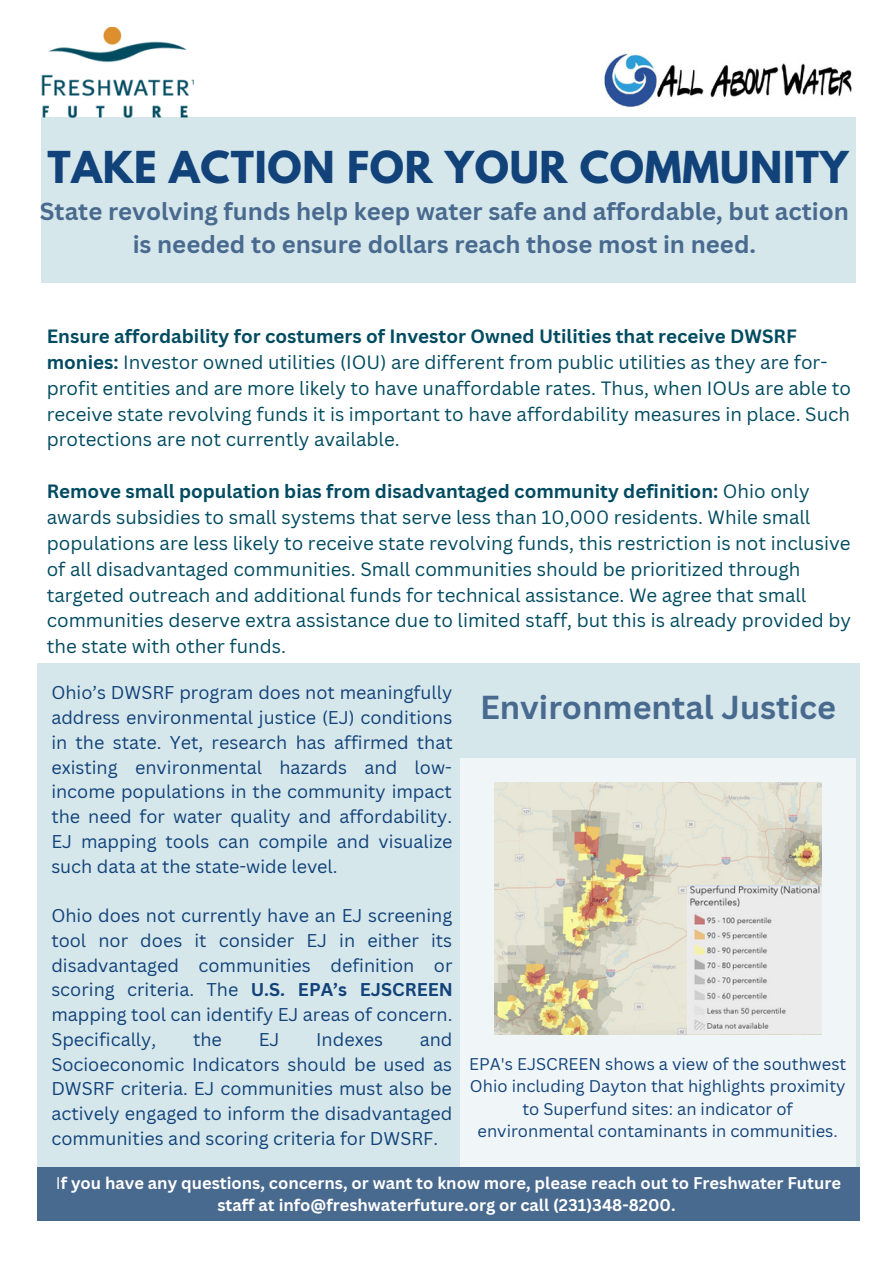
<style>
.page{position:relative;width:893px;height:1264px;background:#fff}
.page>*{position:absolute;margin:0;border:0;box-sizing:border-box;transform-origin:0 0}
.t1{font:700 39px "League Spartan";letter-spacing:.02em;color:#114279}
.t2{font:700 32.25px "Canva Sans";color:#496a8f}
.t3{font:700 24px/32.5px "Canva Sans";color:#496a8f;text-align:center}
.t4{font:18.75px/25.8px "Canva Sans";color:#004b60}
.t5{font:18px/24.8px "Canva Sans";color:#114279;text-align:justify}
.t6{font:16.5px/22.5px "Canva Sans";color:#114279;text-align:center}
.t7{font:700 16.5px/22.5px "Canva Sans";color:#fff;text-align:center}
.s1{font-weight:700}
.s2{font-weight:400}
</style>
<div class="page">
<div style="left:37px;top:663px;width:822px;height:503px;background:#d6e7eb"></div>
<div style="left:41px;top:117px;width:814px;height:165px;background:#d6e7eb"></div>
<div style="left:460px;top:758px;width:395px;height:415px;background:#f0f6f8"></div>
<div style="left:37px;top:1166px;width:822px;height:54px;background:#496a8f"></div>
<img style="left:41px;top:27px;width:153px;height:91px">
<img style="left:604px;top:53px;width:248px;height:55px">
<img style="left:494px;top:782px;width:327px;height:252px">
<img style="left:687px;top:885px;width:134px;height:148px">
<p class="t1" style="left:47px;top:148px;width:802px">TAKE ACTION FOR YOUR COMMUNITY</p>
<p class="t3" style="left:40px;top:195px;width:810px">State revolving funds help keep water safe and affordable, but action is needed to ensure dollars reach those most in need.</p>
<p class="t4" style="left:47px;top:323px;width:805px"><span class="s1">Ensure affordability for costumers of Investor Owned Utilities that receive DWSRF monies:</span> Investor owned utilities (IOU) are different from public utilities as they are for&shy;profit entities and are more likely to have unaffordable rates. Thus, when IOUs are able to receive state revolving funds it is important to have affordability measures in place. Such protections are not currently available.</p>
<p class="t4" style="left:47px;top:478px;width:805px"><span class="s1">Remove small population bias from disadvantaged community definition:</span> Ohio only awards subsidies to small systems that serve less than 10,000 residents. While small populations are less likely to receive state revolving funds, this restriction is not inclusive of all disadvantaged communities. Small communities should be prioritized through targeted outreach and additional funds for technical assistance. We agree that small communities deserve extra assistance due to limited staff, but this is already provided by the state with other funds.</p>
<p class="t5" style="left:51px;top:680px;width:403px">Ohio’s DWSRF program does not meaningfully address environmental justice (EJ) conditions in the state. Yet, research has affirmed that existing environmental hazards and low&shy;income populations in the community impact the need for water quality and affordability.<br>EJ mapping tools can compile and visualize such data at the state-wide level.</p>
<p class="t5" style="left:51px;top:902px;width:403px">Ohio does not currently have an EJ screening tool nor does it consider EJ in either its disadvantaged communities definition or scoring criteria. The <span class="s1">U.S. EPA’s EJSCREEN </span>mapping tool can identify EJ areas of concern.<br>Specifically,</p>
<p class="t2" style="left:480px;top:684px;width:357px">Environmental Justice</p>
<p class="t5" style="left:51px;top:1026px;width:402px;text-indent:368px">and Socioeconomic Indicators should be used as DWSRF criteria. EJ communities must also be actively engaged to inform the disadvantaged communities and scoring criteria for DWSRF.</p>
<p class="t7" style="left:56px;top:1171px;width:786px"><span class="s2">I</span>f you have any questions, concerns, or want to know more, please reach out to Freshwater Future staff at info@freshwaterfuture.org or call (231)348-8200.</p>
<p class="t5" style="left:193px;top:1026px;width:30px">the</p>
<p class="t5" style="left:259px;top:1026px;width:22px">EJ</p>
<p class="t5" style="left:316px;top:1026px;width:68px">Indexes</p>
<p class="t6" style="left:469px;top:1052px;width:379px">EPA's EJSCREEN shows a view of the southwest Ohio including Dayton that highlights proximity to Superfund sites: an indicator of environmental contaminants in communities.</p>
</div>
